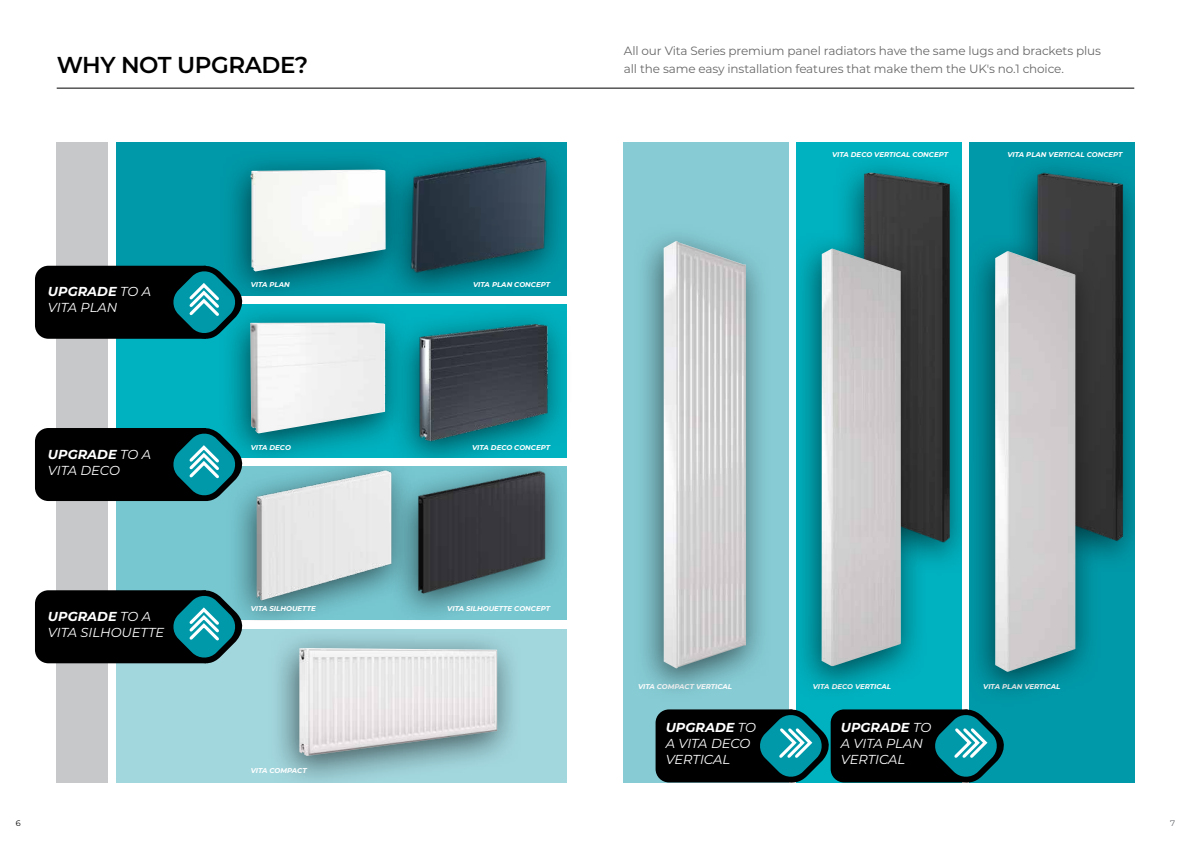
<style>
.page{position:relative;width:1191px;height:842px;background:#fff}
.page>*{position:absolute;margin:0;border:0;box-sizing:border-box;transform-origin:0 0}
.t1{font:600 23px "Montserrat";letter-spacing:-.02em;color:#000}
.t2{font:italic 13px/16px "Montserrat";color:#fff}
.t3{font:12px "Montserrat";letter-spacing:-.01em;color:#000}
.t4{font:8px "Montserrat";color:#000}
.t5{font:8px "Montserrat";color:#5a5e63}
.t6{font:italic 700 7px "Montserrat";color:#fff}
.s1{font-weight:700}
</style>
<div class="page">
<div style="left:57px;top:142px;width:51px;height:640px;background:#c7c8ca"></div>
<div style="left:116px;top:304px;width:451px;height:154px;background:#00b1bf"></div>
<div style="left:116px;top:466px;width:451px;height:154px;background:#77c7d1"></div>
<div style="left:116px;top:628px;width:451px;height:154px;background:#a3d7de"></div>
<div style="left:268px;top:628px;width:255px;height:154px;background:#000;opacity:.58"></div>
<img style="left:299px;top:648px;width:198px;height:108px">
<div style="left:116px;top:142px;width:451px;height:154px;background:#0099a9"></div>
<svg style="left:35px;top:582px;width:215px;height:90px"></svg>
<svg style="left:35px;top:420px;width:208px;height:89px"></svg>
<svg style="left:35px;top:258px;width:208px;height:89px"></svg>
<div style="left:624px;top:142px;width:165px;height:640px;background:#87ccd5"></div>
<div style="left:796px;top:142px;width:165px;height:640px;background:#00b1bf"></div>
<div style="left:969px;top:142px;width:165px;height:640px;background:#0099a9"></div>
<hr style="left:57px;top:88px;width:1077px;height:1px;background:#000">
<img style="left:439px;top:466px;width:120px;height:147px">
<img style="left:411px;top:316px;width:151px;height:142px">
<img style="left:412px;top:152px;width:148px;height:141px">
<img style="left:845px;top:166px;width:116px;height:395px">
<img style="left:1019px;top:167px;width:115px;height:392px">
<div style="left:220px;top:149px;width:192px;height:147px;background:#000;opacity:.58"></div>
<img style="left:250px;top:170px;width:136px;height:102px">
<div style="left:219px;top:303px;width:192px;height:156px;background:#000;opacity:.58"></div>
<img style="left:250px;top:322px;width:135px;height:112px">
<img style="left:218px;top:466px;width:221px;height:154px">
<div style="left:632px;top:223px;width:140px;height:480px;background:#000;opacity:.58"></div>
<img style="left:663px;top:241px;width:83px;height:427px">
<div style="left:796px;top:230px;width:131px;height:471px;background:#000;opacity:.58"></div>
<img style="left:821px;top:249px;width:80px;height:417px">
<div style="left:969px;top:233px;width:132px;height:473px;background:#000;opacity:.58"></div>
<img style="left:995px;top:251px;width:80px;height:421px">
<svg style="left:655px;top:701px;width:357px;height:82px"></svg>
<h3 class="t3" style="left:624px;top:43px;width:479px">All our Vita Series premium panel radiators have the same lugs and brackets plus</h3>
<h1 class="t1" style="left:57px;top:49px;width:253px">WHY NOT UPGRADE?</h1>
<h3 class="t3" style="left:624px;top:61px;width:441px">all the same easy installation features that make them the UK's no.1 choice.</h3>
<p class="t6" style="left:832px;top:149px;width:117px">VITA DECO VERTICAL CONCEPT</p>
<p class="t6" style="left:1007px;top:149px;width:116px">VITA PLAN VERTICAL CONCEPT</p>
<h2 class="t2" style="left:48px;top:283px;width:105px"><span class="s1">UPGRADE</span> TO A<br>VITA PLAN</h2>
<p class="t6" style="left:251px;top:280px;width:41px">VITA PLAN</p>
<p class="t6" style="left:473px;top:280px;width:78px">VITA PLAN CONCEPT</p>
<h2 class="t2" style="left:48px;top:446px;width:105px"><span class="s1">UPGRADE</span> TO A<br>VITA DECO</h2>
<p class="t6" style="left:251px;top:442px;width:42px">VITA DECO</p>
<p class="t6" style="left:472px;top:442px;width:79px">VITA DECO CONCEPT</p>
<h2 class="t2" style="left:48px;top:608px;width:118px"><span class="s1">UPGRADE</span> TO A<br>VITA SILHOUETTE</h2>
<p class="t6" style="left:251px;top:604px;width:67px">VITA SILHOUETTE</p>
<p class="t6" style="left:447px;top:604px;width:104px">VITA SILHOUETTE CONCEPT</p>
<p class="t6" style="left:638px;top:681px;width:96px">VITA COMPACT VERTICAL</p>
<p class="t6" style="left:813px;top:681px;width:80px">VITA DECO VERTICAL</p>
<p class="t6" style="left:983px;top:681px;width:79px">VITA PLAN VERTICAL</p>
<h2 class="t2" style="left:665px;top:719px;width:92px"><span class="s1">UPGRADE</span> TO<br>A VITA DECO<br>VERTICAL</h2>
<h2 class="t2" style="left:841px;top:719px;width:92px"><span class="s1">UPGRADE</span> TO<br>A VITA PLAN<br>VERTICAL</h2>
<p class="t6" style="left:251px;top:765px;width:57px">VITA COMPACT</p>
<p class="t4" style="left:16px;top:818px;width:7px">6</p>
<p class="t5" style="left:1169px;top:817px;width:7px">7</p>
</div>
